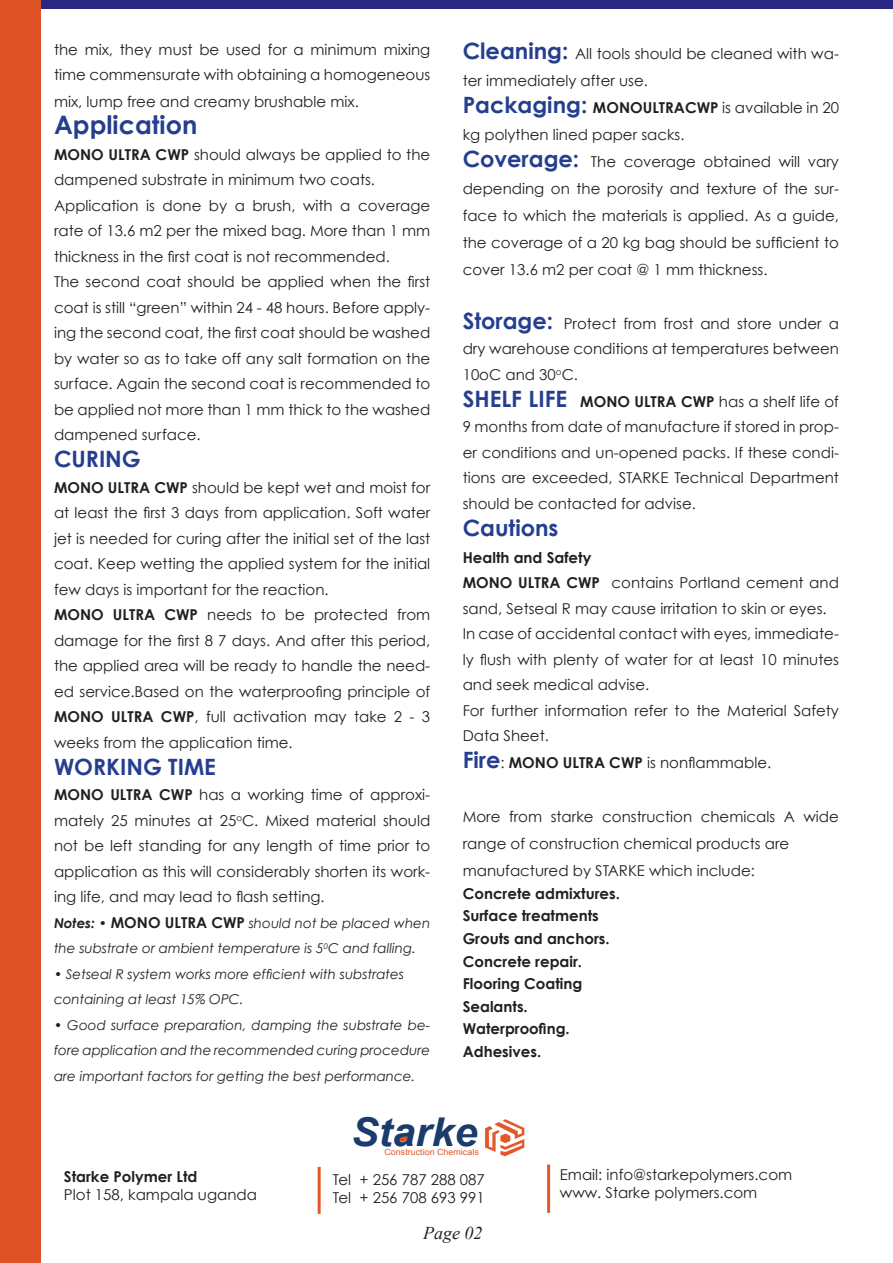
<style>
.page{position:relative;width:893px;height:1263px;background:#fff}
.page>*{position:absolute;margin:0;border:0;box-sizing:border-box;transform-origin:0 0}
.t1{font:italic 700 39.75px "Arial";color:#1a3b6b;scale:1.04 1}
.t2{font:700 25.5px "Century Gothic";color:#253f8e}
.t3{font:700 22.5px "Century Gothic";color:#253f8e}
.t4{font:italic 18px "Times New Roman";color:#231f20}
.t5{font:15px/25.5px "Century Gothic";color:#231f20}
.t6{font:700 15px/22.5px "Century Gothic";color:#231f20}
.t7{font:italic 13.5px/25.5px "Century Gothic";color:#231f20}
.t8{font:8.55px "Arial";color:#e45727;scale:1.04 1}
.s1{font-weight:700}
.s2{font-weight:700;font-style:normal;font-size:15px}
.s3{font-weight:700;font-size:22.5px;color:#253f8e}
</style>
<div class="page">
<div style="left:0;top:0;width:893px;height:9px;background:#292882"></div>
<div style="left:0;top:0;width:40px;height:1263px;background:#df5226"></div>
<svg style="left:399px;top:1135px;width:10px;height:7px"></svg>
<svg style="left:485px;top:1119px;width:39px;height:37px"></svg>
<hr style="left:318px;top:1167px;width:3px;height:47px;background:#e45727">
<hr style="left:547px;top:1164px;width:3px;height:49px;background:#e45727">
<p class="t5" style="left:54px;top:36px;width:378px">the mix, they must be used for a minimum mixing time commensurate with obtaining a homogeneous</p>
<p class="t5" style="left:54px;top:89px;width:306px">mix, lump free and creamy brushable mix.</p>
<h2 class="t2" style="left:54px;top:109px;width:145px">Application</h2>
<p class="t5" style="left:54px;top:141px;width:378px"><span class="s1">MONO ULTRA CWP</span> should always be applied to the dampened substrate in minimum two coats.<br>Application is done by a brush, with a coverage rate of 13.6 m2 per the mixed bag. More than 1 mm thickness in the first coat is not recommended.<br>The second coat should be applied when the first coat is still “green” within 24 - 48 hours. Before apply&shy;ing the second coat, the first coat should be washed by water so as to take off any salt formation on the surface. Again the second coat is recommended to be applied not more than 1 mm thick to the washed dampened surface.</p>
<h3 class="t3" style="left:54px;top:445px;width:88px">CURING</h3>
<p class="t5" style="left:54px;top:474px;width:378px"><span class="s1">MONO ULTRA CWP</span> should be kept wet and moist for at least the first 3 days from application. Soft water jet is needed for curing after the initial set of the last coat. Keep wetting the applied system for the initial few days is important for the reaction.<br><span class="s1">MONO ULTRA CWP</span> needs to be protected from damage for the first 8 7 days. And after this period, the applied area will be ready to handle the need&shy;ed service.Based on the waterproofing principle of <span class="s1">MONO ULTRA CWP</span>, full activation may take 2 - 3 weeks from the application time.</p>
<h3 class="t3" style="left:54px;top:752px;width:164px">WORKING TIME</h3>
<p class="t5" style="left:54px;top:782px;width:378px;text-align:justify"><span class="s1">MONO ULTRA CWP</span> has a working time of approxi&shy;mately 25 minutes at 25<sup>o</sup>C. Mixed material should not be left standing for any length of time prior to application as this will considerably shorten its work&shy;ing life, and may lead to flash setting.</p>
<p class="t7" style="left:54px;top:910px;width:378px"><span class="s1">Notes:</span> • <span class="s2">MONO ULTRA CWP</span> should not be placed when the substrate or ambient temperature is 5<sup>0</sup>C and falling.</p>
<p class="t7" style="left:54px;top:961px;width:352px">• Setseal R system works more efficient with substrates containing at least 15% OPC.</p>
<p class="t7" style="left:54px;top:1012px;width:378px;text-align:justify">• Good surface preparation, damping the substrate be&shy;fore application and the recommended curing procedure are important factors for getting the best performance.</p>
<p class="t5" style="left:463px;top:40px;width:378px;line-height:27px"><span class="s3">Cleaning:</span> All tools should be cleaned with wa&shy;ter immediately after use.<br><span class="s3">Packaging:</span> <span class="s1">MONOULTRACWP</span> is available in 20 kg polythen lined paper sacks.<br><span class="s3">Coverage:</span> The coverage obtained will vary depending on the porosity and texture of the sur&shy;face to which the materials is applied. As a guide, the coverage of a 20 kg bag should be sufficient to cover 13.6 m2 per coat @ 1 mm thickness.</p>
<p class="t5" style="left:463px;top:310px;width:378px;text-align:justify"><span class="s3">Storage:</span> Protect from frost and store under a dry warehouse conditions at temperatures between 10oC and 30<sup>o</sup>C.</p>
<p class="t5" style="left:463px;top:388px;width:378px;text-align:justify"><span class="s3">SHELF LIFE</span> <span class="s1">MONO ULTRA CWP</span> has a shelf life of 9 months from date of manufacture if stored in prop&shy;er conditions and un-opened packs. If these condi&shy;tions are exceeded, STARKE Technical Department should be contacted for advise.</p>
<h3 class="t3" style="left:463px;top:514px;width:97px">Cautions</h3>
<p class="t5" style="left:463px;top:544px;width:378px"><span class="s1">Health and Safety<br>MONO ULTRA CWP</span> contains Portland cement and sand, Setseal R may cause irritation to skin or eyes.<br>In case of accidental contact with eyes, immediate&shy;ly flush with plenty of water for at least 10 minutes and seek medical advise.<br>For further information refer to the Material Safety Data Sheet.</p>
<p class="t5" style="left:463px;top:750px;width:310px"><span class="s3">Fire</span>: <span class="s1">MONO ULTRA CWP</span> is nonflammable.</p>
<p class="t5" style="left:463px;top:803px;width:378px;line-height:27px">More from starke construction chemicals A wide range of construction chemical products are manufactured by STARKE which include:</p>
<p class="t6" style="left:463px;top:882px;width:159px">Concrete admixtures.<br>Surface treatments<br>Grouts and anchors.<br>Concrete repair.<br>Flooring Coating<br>Sealants.<br>Waterproofing.<br>Adhesives.</p>
<p class="t6" style="left:64px;top:1164px;width:135px">Starke Polymer Ltd</p>
<p class="t5" style="left:64px;top:1181px;width:195px">Plot 158, kampala uganda</p>
<h1 class="t1" style="left:351px;top:1105px;width:123px">Starke</h1>
<p class="t8" style="left:385px;top:1146px;width:92px">Construction Chemicals</p>
<p class="t5" style="left:333px;top:1170px;width:154px;line-height:18px">Tel + 256 787 288 087<br>Tel + 256 708 693 991</p>
<p class="t4" style="left:423px;top:1220px;width:61px">Page 02</p>
<p class="t5" style="left:560px;top:1165px;width:234px;line-height:18px">Email: info@starkepolymers.com www. Starke polymers.com</p>
</div>
